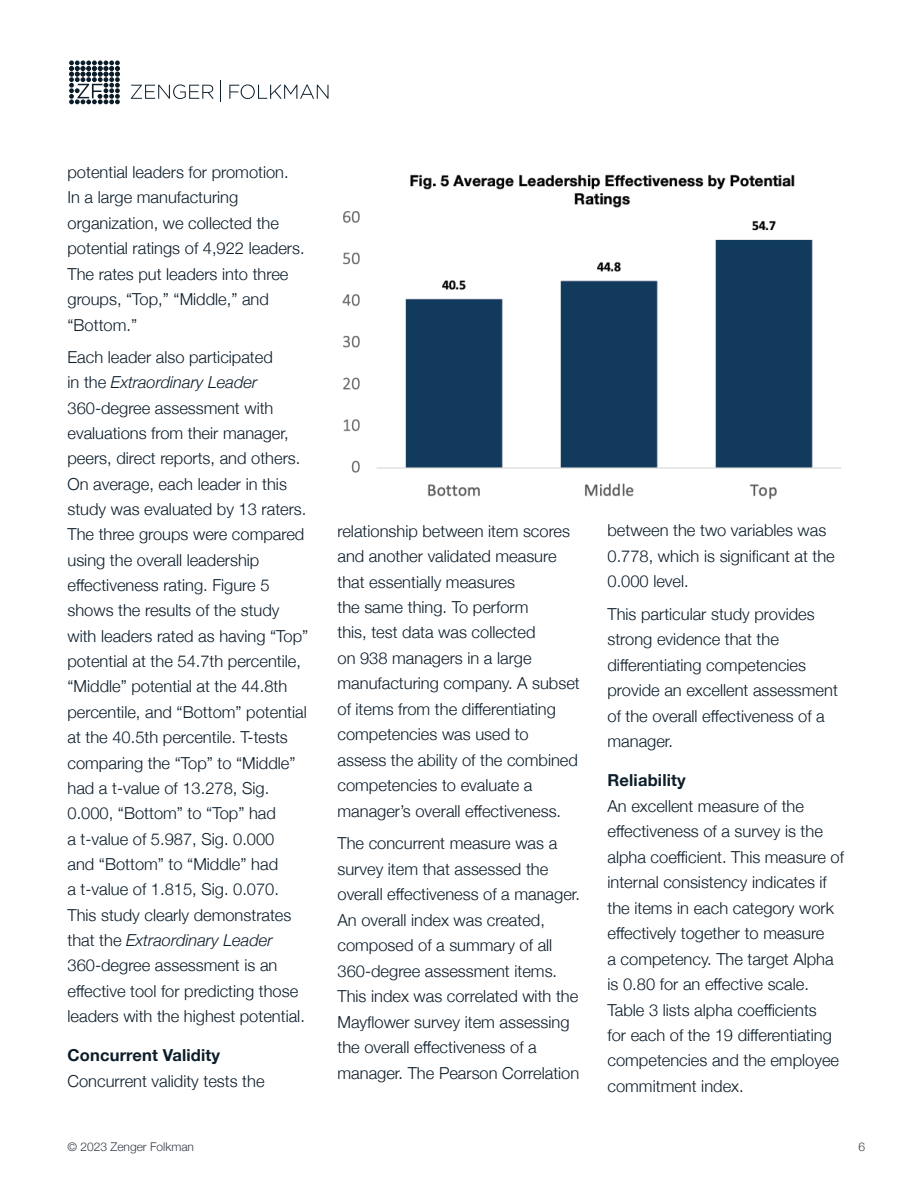
<style>
.page{position:relative;width:918px;height:1188px;background:#fff}
.page>*{position:absolute;margin:0;border:0;box-sizing:border-box;transform-origin:0 0}
.t1{font:300 16.5px/25.5px "Helvetica Neue";color:#0c1d2a}
.t2{font:700 16.5px "Helvetica Neue";letter-spacing:.01em;color:#0c1d2a}
.t3{font:300 12px "Helvetica Neue";color:#333b46}
.s1{font-style:italic}
</style>
<div class="page">
<svg style="left:69px;top:60px;width:51px;height:44px"></svg>
<svg style="left:131px;top:84px;width:83px;height:15px"></svg>
<svg style="left:229px;top:84px;width:99px;height:15px"></svg>
<svg style="left:220px;top:81px;width:1px;height:21px"></svg>
<img style="left:342px;top:174px;width:499px;height:326px">
<p class="t1" style="left:68px;top:161px;width:239px">potential leaders for promotion.<br>In a large manufacturing organization, we collected the potential ratings of 4,922 leaders.<br>The rates put leaders into three groups, “Top,” “Middle,” and “Bottom.”</p>
<p class="t1" style="left:68px;top:346px;width:242px">Each leader also participated<br>in the <span class="s1">Extraordinary Leader<br></span>360-degree assessment with evaluations from their manager, peers, direct reports, and others.<br>On average, each leader in this study was evaluated by 13 raters.<br>The three groups were compared using the overall leadership effectiveness rating. Figure 5 shows the results of the study with leaders rated as having “Top” potential at the 54.7th percentile, “Middle” potential at the 44.8th percentile, and “Bottom” potential at the 40.5th percentile. T-tests comparing the “Top” to “Middle” had a t-value of 13.278, Sig.<br>0.000, “Bottom” to “Top” had<br>a t-value of 5.987, Sig. 0.000<br>and “Bottom” to “Middle” had<br>a t-value of 1.815, Sig. 0.070.<br>This study clearly demonstrates that the <span class="s1">Extraordinary Leader<br></span>360-degree assessment is an effective tool for predicting those leaders with the highest potential.</p>
<p class="t2" style="left:68px;top:1049px;width:154px">Concurrent Validity</p>
<p class="t1" style="left:68px;top:1070px;width:199px">Concurrent validity tests the</p>
<p class="t1" style="left:338px;top:519px;width:244px">relationship between item scores and another validated measure that essentially measures<br>the same thing. To perform<br>this, test data was collected<br>on 938 managers in a large manufacturing company. A subset of items from the differentiating competencies was used to assess the ability of the combined competencies to evaluate a manager’s overall effectiveness.</p>
<p class="t1" style="left:338px;top:832px;width:244px">The concurrent measure was a survey item that assessed the overall effectiveness of a manager.<br>An overall index was created, composed of a summary of all<br>360-degree assessment items.<br>This index was correlated with the<br>Mayflower survey item assessing the overall effectiveness of a manager. The Pearson Correlation</p>
<p class="t1" style="left:608px;top:519px;width:229px">between the two variables was<br>0.778, which is significant at the<br>0.000 level.</p>
<p class="t1" style="left:608px;top:603px;width:232px">This particular study provides strong evidence that the differentiating competencies provide an excellent assessment of the overall effectiveness of a manager.</p>
<p class="t2" style="left:608px;top:774px;width:80px">Reliability</p>
<p class="t1" style="left:608px;top:794px;width:238px">An excellent measure of the effectiveness of a survey is the alpha coefficient. This measure of internal consistency indicates if the items in each category work effectively together to measure<br>a competency. The target Alpha is 0.80 for an effective scale.<br>Table 3 lists alpha coefficients<br>for each of the 19 differentiating competencies and the employee commitment index.</p>
<p class="t3" style="left:68px;top:1143px;width:128px">© 2023 Zenger Folkman</p>
<p class="t3" style="left:858px;top:1143px;width:8px">6</p>
</div>
